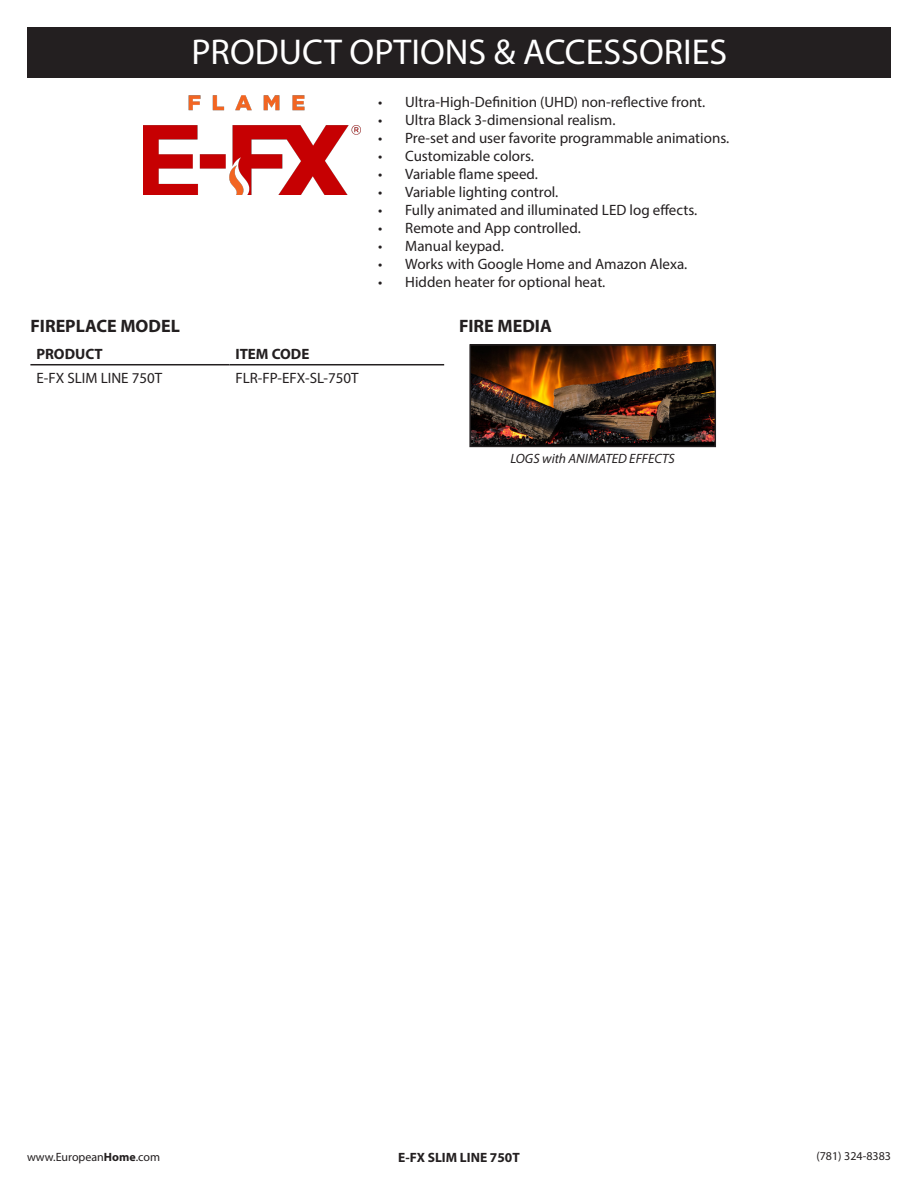
<style>
.page{position:relative;width:918px;height:1188px;background:#fff}
.page>*{position:absolute;margin:0;border:0;box-sizing:border-box;transform-origin:0 0}
.t1{font:36px "Myriad Pro";color:#fff}
.t2{font:700 18px "Myriad Pro";color:#231f20}
.t3{font:15px "Myriad Pro";color:#231f20}
.t4{font:700 15px "Myriad Pro";color:#231f20}
.t5{font:italic 13.5px "Myriad Pro";color:#231f20}
.t6{font:700 13.5px "Myriad Pro";color:#231f20}
.t7{font:12px "Myriad Pro";color:#231f20}
.s1{font-weight:700}
</style>
<div class="page">
<div style="left:27px;top:27px;width:864px;height:51px;background:#231f20"></div>
<hr style="left:30px;top:364px;width:199px;height:1px;background:#231f20">
<hr style="left:229px;top:364px;width:215px;height:1px;background:#231f20">
<img style="left:472px;top:347px;width:241px;height:97px">
<div style="left:469px;top:344px;width:247px;height:103px;border:2px solid #231f20"></div>
<img style="left:143px;top:96px;width:218px;height:99px">
<h1 class="t1" style="left:191px;top:29px;width:537px">PRODUCT OPTIONS &amp; ACCESSORIES</h1>
<p class="t3" style="left:378px;top:93px;width:329px">• Ultra-High-Definition (UHD) non-reflective front.</p>
<p class="t3" style="left:378px;top:111px;width:239px">• Ultra Black 3-dimensional realism.</p>
<p class="t3" style="left:378px;top:129px;width:353px">• Pre-set and user favorite programmable animations.</p>
<p class="t3" style="left:378px;top:147px;width:157px">• Customizable colors.</p>
<p class="t3" style="left:378px;top:165px;width:161px">• Variable flame speed.</p>
<p class="t3" style="left:378px;top:183px;width:182px">• Variable lighting control.</p>
<p class="t3" style="left:378px;top:201px;width:321px">• Fully animated and illuminated LED log effects.</p>
<p class="t3" style="left:378px;top:219px;width:204px">• Remote and App controlled.</p>
<p class="t3" style="left:378px;top:237px;width:127px">• Manual keypad.</p>
<p class="t3" style="left:378px;top:255px;width:311px">• Works with Google Home and Amazon Alexa.</p>
<p class="t3" style="left:378px;top:273px;width:229px">• Hidden heater for optional heat.</p>
<p class="t2" style="left:30px;top:315px;width:151px">FIREPLACE MODEL</p>
<p class="t2" style="left:459px;top:315px;width:94px">FIRE MEDIA</p>
<p class="t4" style="left:36px;top:344px;width:68px">PRODUCT</p>
<p class="t4" style="left:235px;top:344px;width:75px">ITEM CODE</p>
<p class="t3" style="left:36px;top:368px;width:127px">E-FX SLIM LINE 750T</p>
<p class="t3" style="left:235px;top:368px;width:125px">FLR-FP-EFX-SL-750T</p>
<p class="t5" style="left:511px;top:450px;width:166px">LOGS with ANIMATED EFFECTS</p>
<p class="t7" style="left:27px;top:1150px;width:135px">www.European<span class="s1">Home</span>.com</p>
<p class="t6" style="left:398px;top:1149px;width:123px">E-FX SLIM LINE 750T</p>
<p class="t7" style="left:816px;top:1149px;width:76px">(781) 324-8383</p>
</div>
